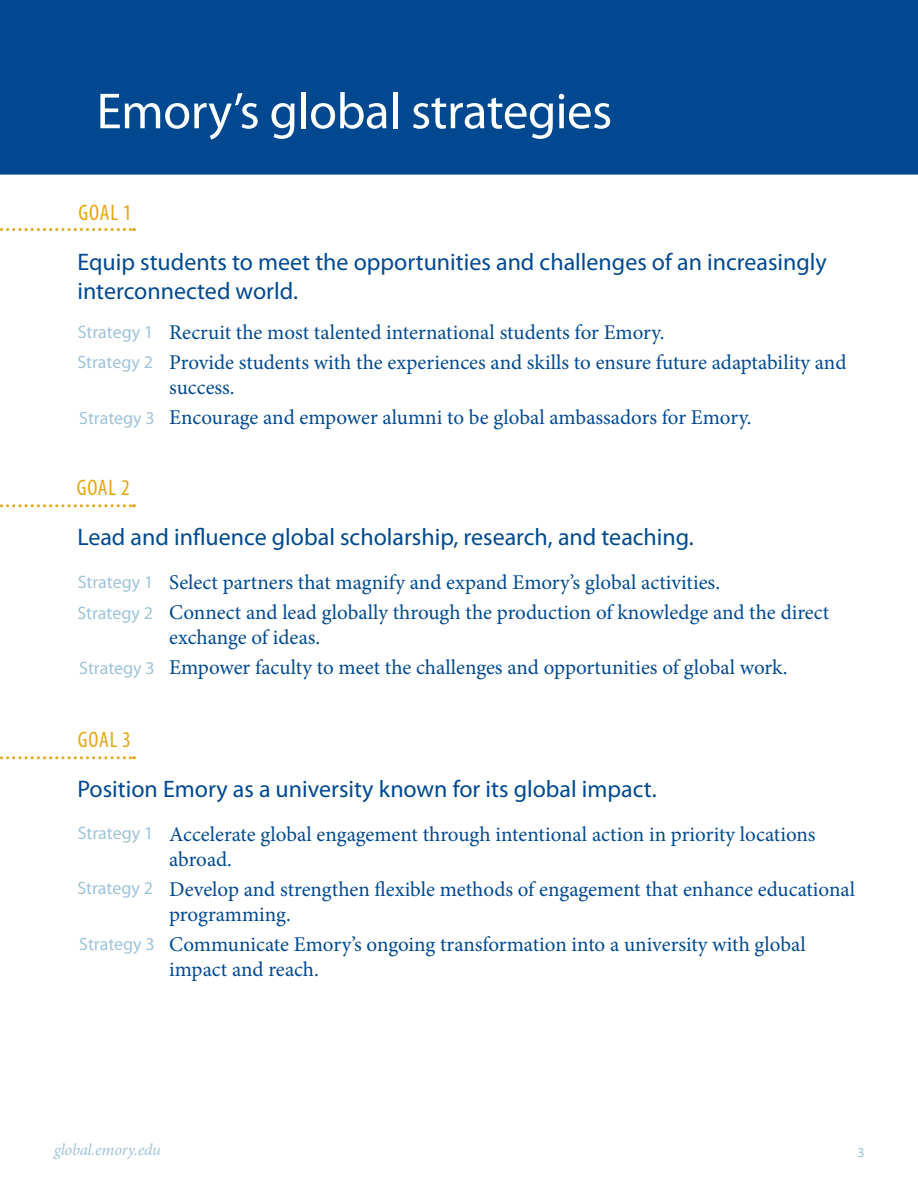
<style>
.page{position:relative;width:918px;height:1188px;background:#fff}
.page>*{position:absolute;margin:0;border:0;box-sizing:border-box;transform-origin:0 0}
.t1{font:51px "Myriad Pro";letter-spacing:-.01em;color:#fff}
.t2{font:24px/28.8px "Myriad Pro";color:#004990}
.t3{font:condensed 22.5px "Myriad Pro";letter-spacing:.03em;color:#e7a614}
.t4{font:21px/29.7px "Minion Pro";color:#004990}
.t5{font:18px/30.9px "Myriad Pro";color:#a0c4da}
.t6{font:italic 16.5px "Minion Pro";letter-spacing:-.015em;color:#a0c4da}
.t7{font:13.5px "Myriad Web Pro";color:#a0c4da}
</style>
<div class="page">
<div style="left:0;top:0;width:918px;height:175px;background:#004990"></div>
<svg style="left:0;top:228px;width:134px;height:3px"></svg>
<svg style="left:0;top:504px;width:134px;height:3px"></svg>
<svg style="left:0;top:756px;width:134px;height:3px"></svg>
<h1 class="t1" style="left:97px;top:80px;width:517px">Emory’s global strategies</h1>
<p class="t3" style="left:79px;top:199px;width:54px">GOAL 1</p>
<p class="t2" style="left:77px;top:247px;width:751px">Equip students to meet the opportunities and challenges of an increasingly interconnected world.</p>
<p class="t4" style="left:169px;top:318px;width:679px">Recruit the most talented international students for Emory.<br>Provide students with the experiences and skills to ensure future adaptability and</p>
<p class="t4" style="left:169px;top:373px;width:584px">success.<br>Encourage and empower alumni to be global ambassadors for Emory.</p>
<p class="t5" style="left:77px;top:316px;width:77px">Strategy 1<br>Strategy 2</p>
<p class="t5" style="left:79px;top:402px;width:77px">Strategy 3</p>
<p class="t3" style="left:77px;top:474px;width:54px">GOAL 2</p>
<p class="t2" style="left:77px;top:523px;width:618px">Lead and influence global scholarship, research, and teaching.</p>
<p class="t4" style="left:169px;top:568px;width:662px">Select partners that magnify and expand Emory’s global activities.<br>Connect and lead globally through the production of knowledge and the direct</p>
<p class="t4" style="left:169px;top:623px;width:620px">exchange of ideas.<br>Empower faculty to meet the challenges and opportunities of global work.</p>
<p class="t5" style="left:77px;top:566px;width:77px">Strategy 1<br>Strategy 2</p>
<p class="t5" style="left:79px;top:652px;width:77px">Strategy 3</p>
<p class="t3" style="left:78px;top:726px;width:54px">GOAL 3</p>
<p class="t2" style="left:77px;top:774px;width:581px">Position Emory as a university known for its global impact.</p>
<p class="t4" style="left:169px;top:822px;width:648px;line-height:25.2px">Accelerate global engagement through intentional action in priority locations abroad.</p>
<p class="t4" style="left:169px;top:877px;width:687px;line-height:25.2px">Develop and strengthen flexible methods of engagement that enhance educational programming.</p>
<p class="t4" style="left:169px;top:932px;width:638px;line-height:25.2px">Communicate Emory’s ongoing transformation into a university with global impact and reach.</p>
<p class="t5" style="left:78px;top:818px;width:77px">Strategy 1</p>
<p class="t5" style="left:77px;top:873px;width:77px">Strategy 2</p>
<p class="t5" style="left:79px;top:928px;width:77px">Strategy 3</p>
<p class="t6" style="left:54px;top:1139px;width:108px">global.emory.edu</p>
<p class="t7" style="left:857px;top:1146px;width:9px">3</p>
</div>
